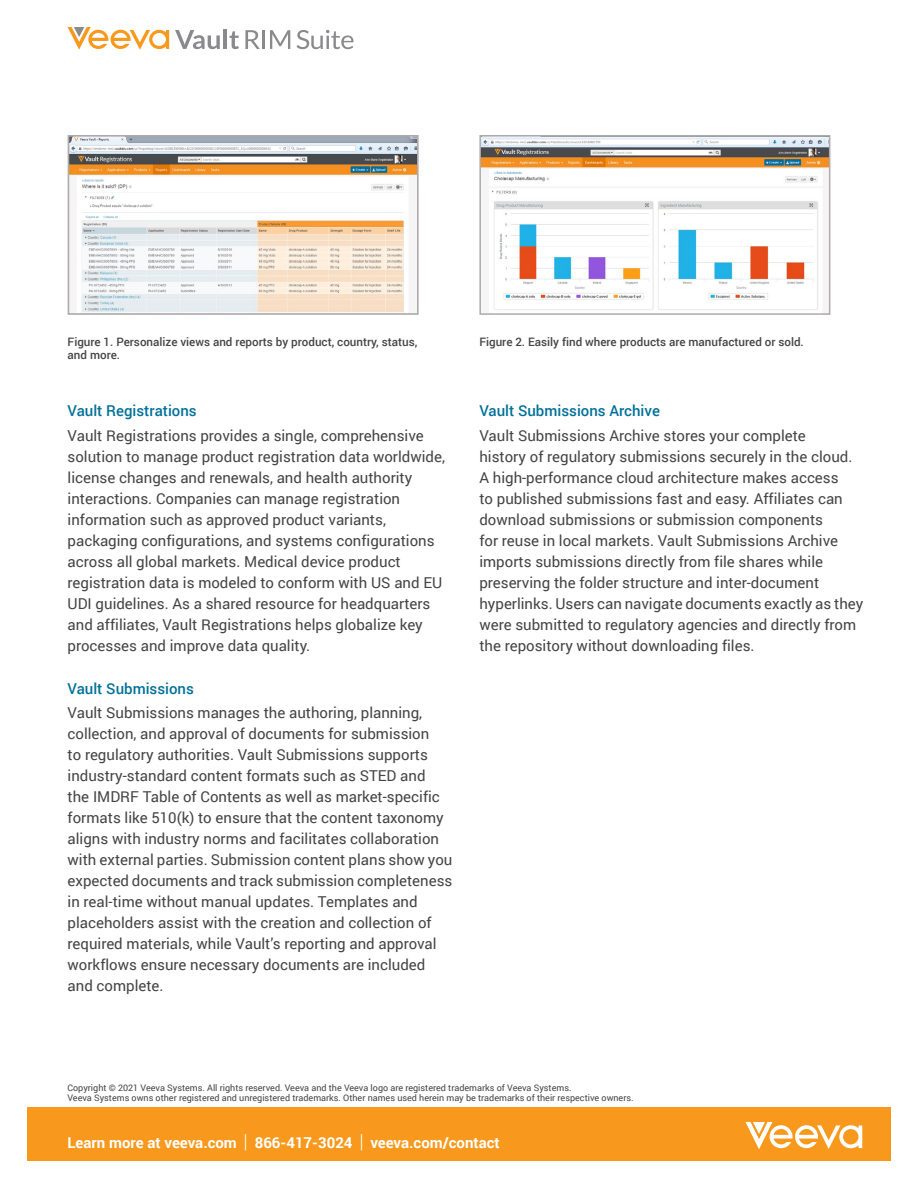
<style>
.page{position:relative;width:918px;height:1188px;background:#fff}
.page>*{position:absolute;margin:0;border:0;box-sizing:border-box;transform-origin:0 0}
.t1{font:15px/21px "Roboto";color:#444}
.t2{font:500 15px "Roboto";color:#007198}
.t3{font:700 15px "Roboto";color:#fff}
.t4{font:500 11.7px "Roboto";color:#444}
.t5{font:9px/10.5px "Roboto";color:#444}
.s1{font-weight:300;font-size:19.5px}
</style>
<div class="page">
<img style="left:71px;top:138px;width:345px;height:174px">
<div style="left:68px;top:135px;width:351px;height:180px;border:2px solid #afaaad"></div>
<img style="left:482px;top:138px;width:345px;height:174px">
<div style="left:479px;top:135px;width:351px;height:180px;border:2px solid #afaaad"></div>
<svg style="left:245px;top:30px;width:45px;height:19px"></svg>
<svg style="left:297px;top:30px;width:56px;height:19px"></svg>
<svg style="left:175px;top:30px;width:45px;height:19px"></svg>
<hr style="left:224px;top:29px;width:3px;height:20px;background:#8a8a8d">
<svg style="left:230px;top:31px;width:9px;height:18px"></svg>
<svg style="left:68px;top:27px;width:101px;height:23px"></svg>
<div style="left:27px;top:1107px;width:864px;height:54px;background:#f8991d"></div>
<svg style="left:746px;top:1122px;width:116px;height:27px"></svg>
<p class="t4" style="left:68px;top:334px;width:351px">Figure 1. Personalize views and reports by product, country, status,</p>
<p class="t4" style="left:479px;top:334px;width:326px">Figure 2. Easily find where products are manufactured or sold.</p>
<p class="t4" style="left:68px;top:347px;width:54px">and more.</p>
<p class="t2" style="left:68px;top:401px;width:131px">Vault Registrations</p>
<p class="t1" style="left:68px;top:424px;width:379px">Vault Registrations provides a single, comprehensive solution to manage product registration data worldwide, license changes and renewals, and health authority interactions. Companies can manage registration information such as approved product variants, packaging configurations, and systems configurations across all global markets. Medical device product registration data is modeled to conform with US and EU UDI guidelines. As a shared resource for headquarters and affiliates, Vault Registrations helps globalize key processes and improve data quality.</p>
<p class="t2" style="left:68px;top:678px;width:128px">Vault Submissions</p>
<p class="t1" style="left:68px;top:702px;width:386px">Vault Submissions manages the authoring, planning, collection, and approval of documents for submission<br>to regulatory authorities. Vault Submissions supports industry-standard content formats such as STED and<br>the IMDRF Table of Contents as well as market-specific formats like 510(k) to ensure that the content taxonomy aligns with industry norms and facilitates collaboration with external parties. Submission content plans show you expected documents and track submission completeness in real-time without manual updates. Templates and placeholders assist with the creation and collection of required materials, while Vault’s reporting and approval workflows ensure necessary documents are included and complete.</p>
<p class="t2" style="left:479px;top:401px;width:182px">Vault Submissions Archive</p>
<p class="t1" style="left:479px;top:424px;width:385px">Vault Submissions Archive stores your complete<br>history of regulatory submissions securely in the cloud.<br>A high-performance cloud architecture makes access<br>to published submissions fast and easy. Affiliates can download submissions or submission components<br>for reuse in local markets. Vault Submissions Archive imports submissions directly from file shares while preserving the folder structure and inter-document hyperlinks. Users can navigate documents exactly as they were submitted to regulatory agencies and directly from the repository without downloading files.</p>
<p class="t5" style="left:68px;top:1082px;width:568px">Copyright © 2021 Veeva Systems. All rights reserved. Veeva and the Veeva logo are registered trademarks of Veeva Systems.<br>Veeva Systems owns other registered and unregistered trademarks. Other names used herein may be trademarks of their respective owners.</p>
<p class="t3" style="left:68px;top:1132px;width:434px">Learn more at veeva.com <span class="s1">|</span> 866-417-3024 <span class="s1">|</span> veeva.com/contact</p>
</div>
